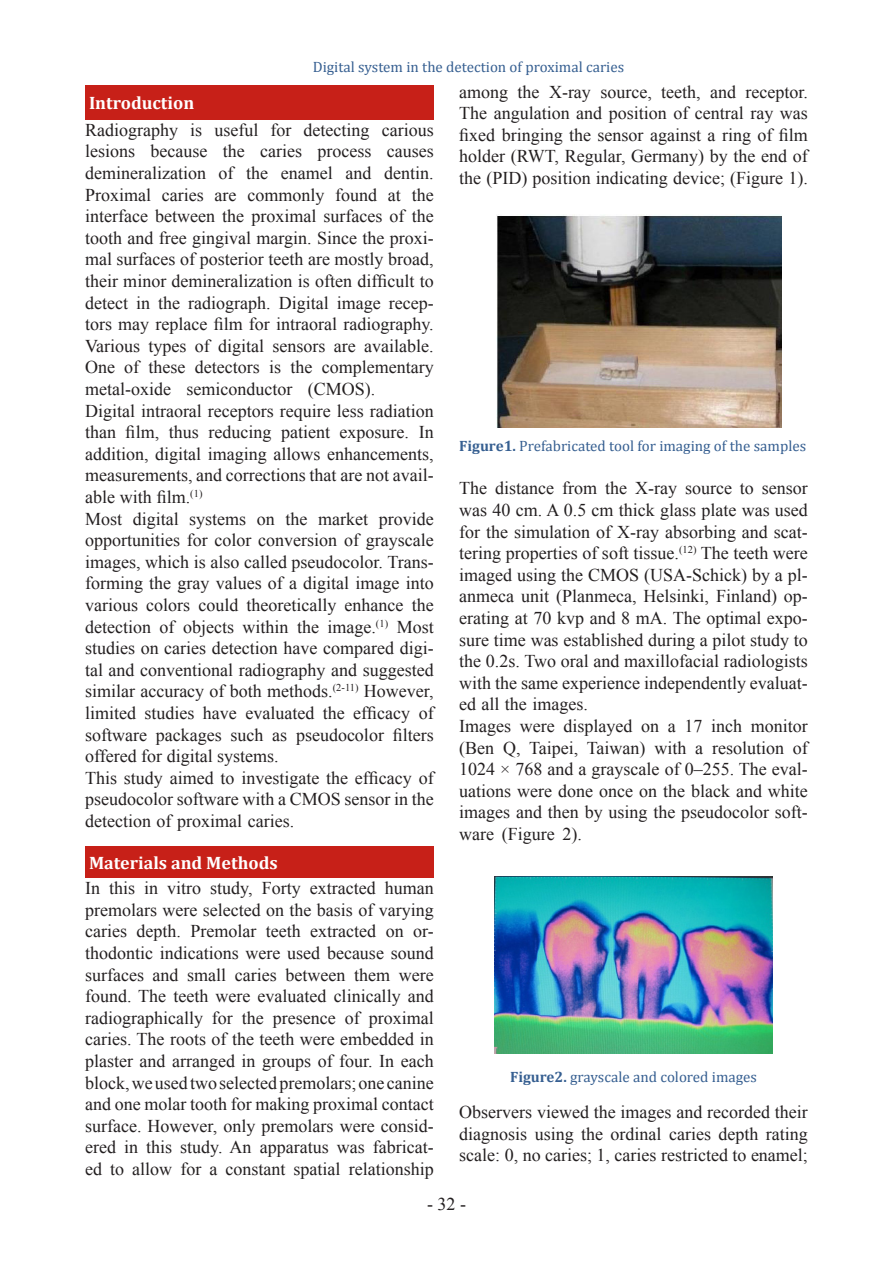
<style>
.page{position:relative;width:893px;height:1263px;background:#fff}
.page>*{position:absolute;margin:0;border:0;box-sizing:border-box;transform-origin:0 0}
.t1{font:18px/21.6px "Times New Roman";color:#231f20;text-align:justify}
.t2{font:700 18px "Cambria";color:#fff}
.t3{font:15px "Cambria";color:#365f91}
.s1{font-weight:700}
</style>
<div class="page">
<div style="left:85px;top:85px;width:349px;height:34px;background:#c72018"></div>
<div style="left:85px;top:846px;width:349px;height:31px;background:#c72018"></div>
<img style="left:496px;top:214px;width:286px;height:213px">
<img style="left:495px;top:876px;width:277px;height:177px">
<p class="t3" style="left:313px;top:58px;width:313px">Digital system in the detection of proximal caries</p>
<p class="t1" style="left:459px;top:80px;width:350px">among the X-ray source, teeth, and receptor.<br>The angulation and position of central ray was fixed bringing the sensor against a ring of film holder (RWT, Regular, Germany) by the end of the (PID) position indicating device; (Figure 1).</p>
<p class="t2" style="left:89px;top:90px;width:107px">Introduction</p>
<p class="t1" style="left:85px;top:119px;width:350px">Radiography is useful for detecting carious lesions because the caries process causes demineralization of the enamel and dentin.<br>Proximal caries are commonly found at the interface between the proximal surfaces of the tooth and free gingival margin. Since the proxi&shy;mal surfaces of posterior teeth are mostly broad, their minor demineralization is often difficult to detect in the radiograph. Digital image recep&shy;tors may replace film for intraoral radiography.<br>Various types of digital sensors are available.<br>One of these detectors is the complementary metal-oxide semiconductor (CMOS).</p>
<p class="t1" style="left:85px;top:399px;width:350px">Digital intraoral receptors require less radiation than film, thus reducing patient exposure. In addition, digital imaging allows enhancements, measurements, and corrections that are not avail&shy;able with film.<sup>(1)</sup></p>
<p class="t1" style="left:85px;top:507px;width:350px">Most digital systems on the market provide opportunities for color conversion of grayscale images, which is also called pseudocolor. Trans&shy;forming the gray values of a digital image into various colors could theoretically enhance the detection of objects within the image.<sup>(1)</sup> Most studies on caries detection have compared digi&shy;tal and conventional radiography and suggested similar accuracy of both methods.<sup>(2-11)</sup> However, limited studies have evaluated the efficacy of software packages such as pseudocolor filters offered for digital systems.</p>
<p class="t1" style="left:85px;top:767px;width:350px">This study aimed to investigate the efficacy of pseudocolor software with a CMOS sensor in the detection of proximal caries.</p>
<p class="t3" style="left:459px;top:437px;width:348px"><span class="s1">Figure1.</span> Prefabricated tool for imaging of the samples</p>
<p class="t1" style="left:459px;top:477px;width:350px">The distance from the X-ray source to sensor was 40 cm. A 0.5 cm thick glass plate was used for the simulation of X-ray absorbing and scat&shy;tering properties of soft tissue.<sup>(12)</sup> The teeth were imaged using the CMOS (USA-Schick) by a pl&shy;anmeca unit (Planmeca, Helsinki, Finland) op&shy;erating at 70 kvp and 8 mA. The optimal expo&shy;sure time was established during a pilot study to the 0.2s. Two oral and maxillofacial radiologists with the same experience independently evaluat&shy;ed all the images.</p>
<p class="t1" style="left:459px;top:715px;width:350px">Images were displayed on a 17 inch monitor (Ben Q, Taipei, Taiwan) with a resolution of 1024 × 768 and a grayscale of 0–255. The eval&shy;uations were done once on the black and white images and then by using the pseudocolor soft&shy;ware (Figure 2).</p>
<p class="t2" style="left:89px;top:850px;width:190px">Materials and Methods</p>
<p class="t1" style="left:85px;top:877px;width:350px">In this in vitro study, Forty extracted human premolars were selected on the basis of varying caries depth. Premolar teeth extracted on or&shy;thodontic indications were used because sound surfaces and small caries between them were found. The teeth were evaluated clinically and radiographically for the presence of proximal caries. The roots of the teeth were embedded in plaster and arranged in groups of four. In each block, we used two selected premolars; one canine and one molar tooth for making proximal contact surface. However, only premolars were consid&shy;ered in this study. An apparatus was fabricat&shy;ed to allow for a constant spatial relationship</p>
<p class="t3" style="left:510px;top:1068px;width:248px"><span class="s1">Figure2.</span> grayscale and colored images</p>
<p class="t1" style="left:459px;top:1101px;width:350px">Observers viewed the images and recorded their diagnosis using the ordinal caries depth rating scale: 0, no caries; 1, caries restricted to enamel;</p>
<p class="t1" style="left:427px;top:1192px;width:40px">- 32 -</p>
</div>
